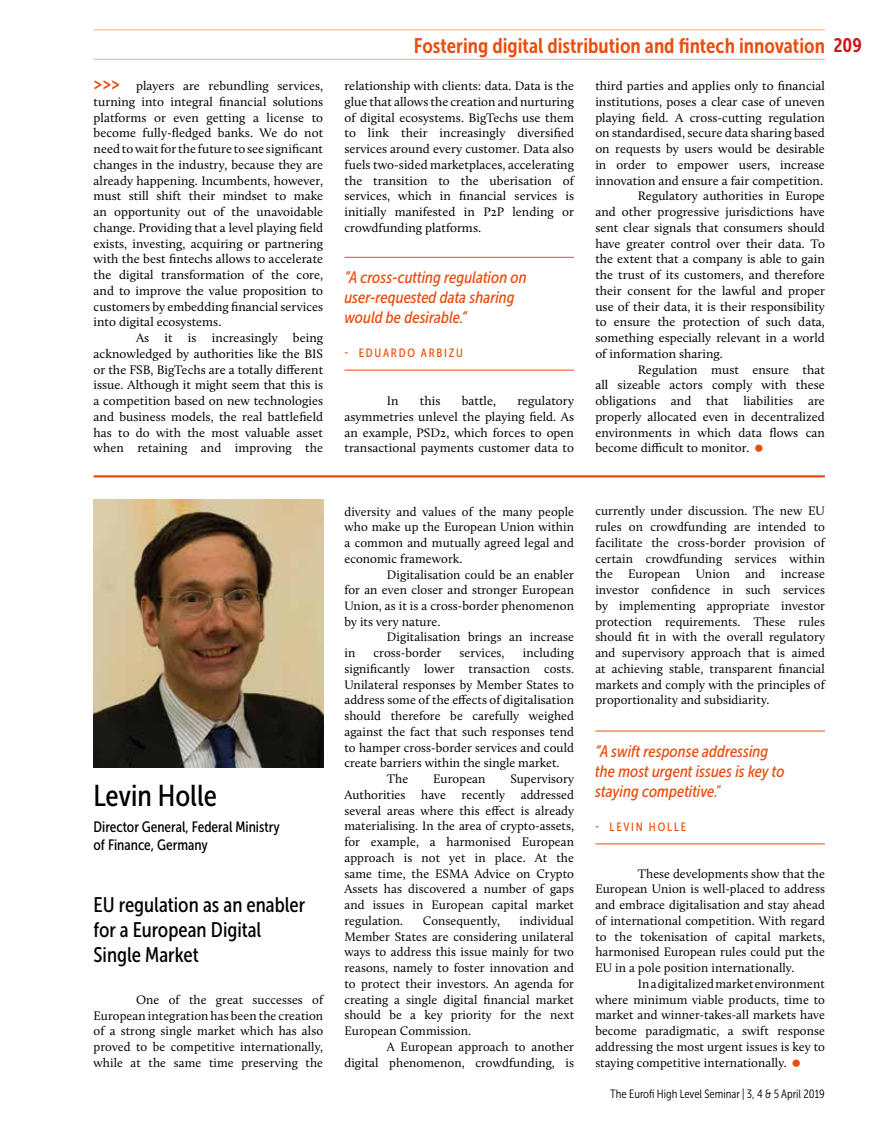
<style>
.page{position:relative;width:893px;height:1127px;background:#fff}
.page>*{position:absolute;margin:0;border:0;box-sizing:border-box;transform-origin:0 0}
.t1{font:30px "Museo Sans Cond 500";color:#000}
.t2{font:21px/25.2px "Museo Sans Cond 500";color:#000}
.t3{font:21px "Museo Sans Cond 700";color:#e94e0f}
.t4{font:18px "Museo Sans Cond 700";color:#e94e0f}
.t5{font:italic 16.5px/19.8px "Museo Sans Cond 500";color:#e94e0f}
.t6{font:15px/18px "Museo Sans Cond 500";color:#000}
.t7{font:12.75px/15.8px "Calluna";letter-spacing:.005em;color:#000;text-align:justify}
.t8{font:12px "Museo Sans Cond 300";color:#000}
.t9{font:12px "Museo Sans Cond 500";letter-spacing:.15em;color:#e94e0f}
.s1{font-size:19.5px;color:#cd171a}
</style>
<div class="page">
<hr style="left:94px;top:475px;width:731px;height:2px;background:#e94e0f">
<hr style="left:94px;top:29px;width:731px;height:1px;background:#f7ae83">
<hr style="left:94px;top:59px;width:731px;height:1px;background:#f7ae83">
<img style="left:94px;top:500px;width:229px;height:267px">
<hr style="left:595px;top:731px;width:230px;height:1px;background:#e94e0f">
<hr style="left:595px;top:843px;width:230px;height:1px;background:#e94e0f">
<hr style="left:344px;top:257px;width:230px;height:1px;background:#e94e0f">
<hr style="left:344px;top:370px;width:230px;height:1px;background:#e94e0f">
<h3 class="t4" style="left:94px;top:74px;width:28px">&gt;&gt;&gt;</h3>
<p class="t7" style="left:94px;top:78px;width:231px;text-indent:43px">players are rebundling services, turning into integral financial solutions platforms or even getting a license to become fully-fledged banks. We do not need to wait for the future to see significant changes in the industry, because they are already happening. Incumbents, however, must still shift their mindset to make an opportunity out of the unavoidable change. Providing that a level playing field exists, investing, acquiring or partnering with the best fintechs allows to accelerate the digital transformation of the core, and to improve the value proposition to customers by embedding financial services into digital ecosystems.</p>
<p class="t7" style="left:94px;top:330px;width:231px;text-indent:43px">As it is increasingly being acknowledged by authorities like the BIS or the FSB, BigTechs are a totally different issue. Although it might seem that this is a competition based on new technologies and business models, the real battlefield has to do with the most valuable asset when retaining and improving the</p>
<h2 class="t3" style="left:414px;top:34px;width:450px">Fostering digital distribution and fintech innovation <span class="s1">209</span></h2>
<p class="t7" style="left:344px;top:78px;width:231px">relationship with clients: data. Data is the glue that allows the creation and nurturing of digital ecosystems. BigTechs use them to link their increasingly diversified services around every customer. Data also fuels two-sided marketplaces, accelerating the transition to the uberisation of services, which in financial services is initially manifested in P2P lending or crowdfunding platforms.</p>
<p class="t5" style="left:344px;top:268px;width:184px">“A cross-cutting regulation on user-requested data sharing would be desirable.“</p>
<p class="t9" style="left:344px;top:346px;width:120px">- EDUARDO ARBIZU</p>
<p class="t7" style="left:344px;top:393px;width:231px;text-indent:173px">regulatory asymmetries unlevel the playing field. As an example, PSD2, which forces to open transactional payments customer data to</p>
<p class="t7" style="left:387px;top:393px;width:13px">In</p>
<p class="t7" style="left:420px;top:393px;width:22px">this</p>
<p class="t7" style="left:462px;top:393px;width:36px">battle,</p>
<p class="t7" style="left:595px;top:78px;width:231px">third parties and applies only to financial</p>
<p class="t7" style="left:595px;top:93px;width:231px">institutions, poses a clear case of uneven</p>
<p class="t7" style="left:595px;top:109px;width:231px">playing field. A cross-cutting regulation</p>
<p class="t7" style="left:595px;top:125px;width:231px">on standardised, secure data sharing based</p>
<p class="t7" style="left:595px;top:141px;width:231px">on requests by users would be desirable</p>
<p class="t7" style="left:595px;top:156px;width:231px">in order to empower users, increase</p>
<p class="t7" style="left:595px;top:172px;width:229px">innovation and ensure a fair competition.</p>
<p class="t7" style="left:638px;top:188px;width:189px">Regulatory authorities in Europe</p>
<p class="t7" style="left:595px;top:204px;width:231px">and other progressive jurisdictions have</p>
<p class="t7" style="left:595px;top:219px;width:231px">sent clear signals that consumers should</p>
<p class="t7" style="left:595px;top:235px;width:231px">have greater control over their data. To</p>
<p class="t7" style="left:595px;top:251px;width:231px">the extent that a company is able to gain</p>
<p class="t7" style="left:595px;top:267px;width:231px">the trust of its customers, and therefore</p>
<p class="t7" style="left:595px;top:282px;width:231px">their consent for the lawful and proper</p>
<p class="t7" style="left:595px;top:298px;width:231px">use of their data, it is their responsibility</p>
<p class="t7" style="left:595px;top:314px;width:231px">to ensure the protection of such data,</p>
<p class="t7" style="left:595px;top:330px;width:231px">something especially relevant in a world</p>
<p class="t7" style="left:595px;top:345px;width:129px">of information sharing.</p>
<p class="t7" style="left:638px;top:361px;width:189px">Regulation must ensure that</p>
<p class="t7" style="left:595px;top:377px;width:231px">all sizeable actors comply with these</p>
<p class="t7" style="left:595px;top:393px;width:231px">obligations and that liabilities are</p>
<p class="t7" style="left:595px;top:408px;width:231px">properly allocated even in decentralized</p>
<p class="t7" style="left:595px;top:424px;width:231px">environments in which data flows can</p>
<p class="t7" style="left:595px;top:440px;width:156px">become difficult to monitor.</p>
<h1 class="t1" style="left:94px;top:779px;width:125px">Levin Holle</h1>
<p class="t6" style="left:94px;top:818px;width:188px">Director General, Federal Ministry of Finance, Germany</p>
<h2 class="t2" style="left:94px;top:892px;width:213px">EU regulation as an enabler for a European Digital<br>Single Market</h2>
<p class="t7" style="left:94px;top:991px;width:231px;text-indent:43px">One of the great successes of European integration has been the creation of a strong single market which has also proved to be competitive internationally, while at the same time preserving the</p>
<p class="t7" style="left:344px;top:503px;width:231px">diversity and values of the many people who make up the European Union within a common and mutually agreed legal and economic framework.</p>
<p class="t7" style="left:344px;top:566px;width:231px;text-indent:43px">Digitalisation could be an enabler for an even closer and stronger European Union, as it is a cross-border phenomenon by its very nature.</p>
<p class="t7" style="left:387px;top:629px;width:189px">Digitalisation brings an increase</p>
<p class="t7" style="left:344px;top:645px;width:12px">in</p>
<p class="t7" style="left:373px;top:645px;width:69px">cross-border</p>
<p class="t7" style="left:460px;top:645px;width:46px">services,</p>
<p class="t7" style="left:523px;top:645px;width:53px">including</p>
<p class="t7" style="left:344px;top:661px;width:231px">significantly lower transaction costs.</p>
<p class="t7" style="left:344px;top:676px;width:231px">Unilateral responses by Member States to</p>
<p class="t7" style="left:344px;top:692px;width:231px">address some of the effects of digitalisation</p>
<p class="t7" style="left:344px;top:708px;width:231px">should therefore be carefully weighed</p>
<p class="t7" style="left:344px;top:724px;width:231px">against the fact that such responses tend</p>
<p class="t7" style="left:344px;top:739px;width:231px">to hamper cross-border services and could</p>
<p class="t7" style="left:344px;top:755px;width:217px">create barriers within the single market.</p>
<p class="t7" style="left:387px;top:771px;width:23px">The</p>
<p class="t7" style="left:433px;top:771px;width:54px">European</p>
<p class="t7" style="left:344px;top:771px;width:231px;text-indent:166px">Supervisory Authorities have recently addressed several areas where this effect is already materialising. In the area of crypto-assets, for example, a harmonised European approach is not yet in place. At the same time, the ESMA Advice on Crypto Assets has discovered a number of gaps and issues in European capital market regulation.</p>
<p class="t7" style="left:344px;top:913px;width:231px;text-indent:175px">individual Member States are considering unilateral ways to address this issue mainly for two reasons, namely to foster innovation and to protect their investors. An agenda for creating a single digital financial market should be a key priority for the next European Commission.</p>
<p class="t7" style="left:344px;top:1039px;width:231px;text-align:right">A European approach to another<br>digital phenomenon, crowdfunding, is</p>
<p class="t7" style="left:423px;top:913px;width:79px">Consequently,</p>
<p class="t7" style="left:595px;top:503px;width:231px">currently under discussion. The new EU rules on crowdfunding are intended to facilitate the cross-border provision of certain crowdfunding services within the European Union and increase investor confidence in such services by implementing appropriate investor protection requirements. These rules should fit in with the overall regulatory and supervisory approach that is aimed at achieving stable, transparent financial markets and comply with the principles of proportionality and subsidiarity.</p>
<p class="t5" style="left:595px;top:741px;width:191px">“A swift response addressing the most urgent issues is key to staying competitive."</p>
<p class="t9" style="left:595px;top:820px;width:92px">- LEVIN HOLLE</p>
<p class="t7" style="left:595px;top:865px;width:231px;text-indent:43px">These developments show that the European Union is well-placed to address and embrace digitalisation and stay ahead of international competition. With regard to the tokenisation of capital markets, harmonised European rules could put the EU in a pole position internationally.</p>
<p class="t7" style="left:595px;top:975px;width:231px;text-indent:43px">In a digitalized market environment where minimum viable products, time to market and winner-takes-all markets have become paradigmatic, a swift response addressing the most urgent issues is key to staying competitive internationally.</p>
<p class="t8" style="left:610px;top:1087px;width:216px">The Eurofi High Level Seminar | 3, 4 &amp; 5 April 2019</p>
</div>
